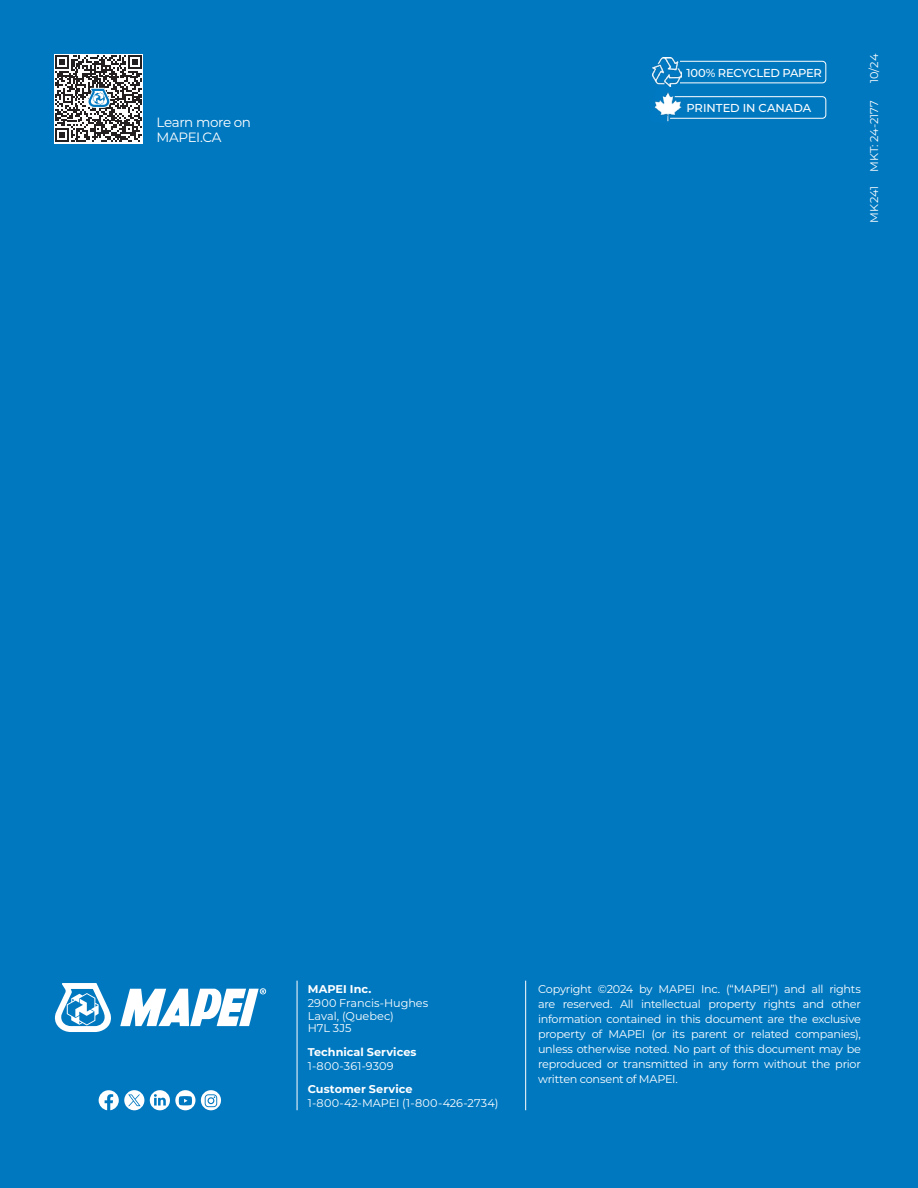
<style>
.page{position:relative;width:918px;height:1188px;background:#0078c0}
.page>*{position:absolute;margin:0;border:0;box-sizing:border-box;transform-origin:0 0}
.t1{font:13.5px/15px "Montserrat";letter-spacing:-.03em;color:#fff}
.t2{font:500 11.55px "Montserrat";letter-spacing:-.01em;color:#fff}
.t3{font:11.25px/15px "Montserrat";letter-spacing:-.01em;color:#fff}
.t4{font:700 11.25px "Montserrat";letter-spacing:.005em;color:#fff}
.t5{font:11.25px "Montserrat";letter-spacing:.01em;color:#fff}
.t6{font:11.25px "Montserrat";letter-spacing:.015em;color:#fff}
</style>
<div class="page">
<hr style="left:297px;top:981px;width:1px;height:129px;background:#fff">
<svg style="left:55px;top:983px;width:56px;height:49px"></svg>
<svg style="left:120px;top:988px;width:146px;height:38px"></svg>
<hr style="left:525px;top:981px;width:1px;height:129px;background:#fff">
<svg style="left:150px;top:1090px;width:71px;height:20px"></svg>
<svg style="left:99px;top:1090px;width:45px;height:20px"></svg>
<div style="left:664px;top:61px;width:162px;height:22px;border:1px solid #fff;border-radius:4px"></div>
<img style="left:652px;top:57px;width:29px;height:29px">
<div style="left:664px;top:96px;width:162px;height:22px;border:1px solid #fff;border-radius:4px"></div>
<img style="left:654px;top:92px;width:34px;height:30px">
<div style="left:54px;top:54px;width:89px;height:89px;background:#fff"></div>
<svg style="left:55px;top:55px;width:87px;height:87px"></svg>
<p class="t1" style="left:157px;top:114px;width:96px">Learn more on<br>MAPEI.CA</p>
<p class="t2" style="left:686px;top:64px;width:137px">100% RECYCLED PAPER</p>
<p class="t2" style="left:686px;top:99px;width:126px">PRINTED IN CANADA</p>
<p class="t3" style="left:866px;top:83px;width:31px;rotate:-90deg">10/24</p>
<p class="t3" style="left:866px;top:223px;width:124px;rotate:-90deg">MK241 MKT: 24-2177</p>
<p class="t4" style="left:308px;top:980px;width:65px">MAPEI Inc.</p>
<p class="t3" style="left:308px;top:996px;width:122px;line-height:12.8px">2900 Francis-Hughes<br>Laval, (Quebec)<br>H7L 3J5</p>
<p class="t4" style="left:308px;top:1043px;width:110px">Technical Services</p>
<p class="t6" style="left:308px;top:1058px;width:87px">1-800-361-9309</p>
<p class="t4" style="left:308px;top:1081px;width:106px">Customer Service</p>
<p class="t5" style="left:308px;top:1096px;width:192px">1-800-42-MAPEI (1-800-426-2734)</p>
<p class="t3" style="left:538px;top:981px;width:324px;text-align:justify">Copyright ©2024 by MAPEI Inc. (“MAPEI”) and all rights are reserved. All intellectual property rights and other information contained in this document are the exclusive property of MAPEI (or its parent or related companies), unless otherwise noted. No part of this document may be reproduced or transmitted in any form without the prior written consent of MAPEI.</p>
</div>
